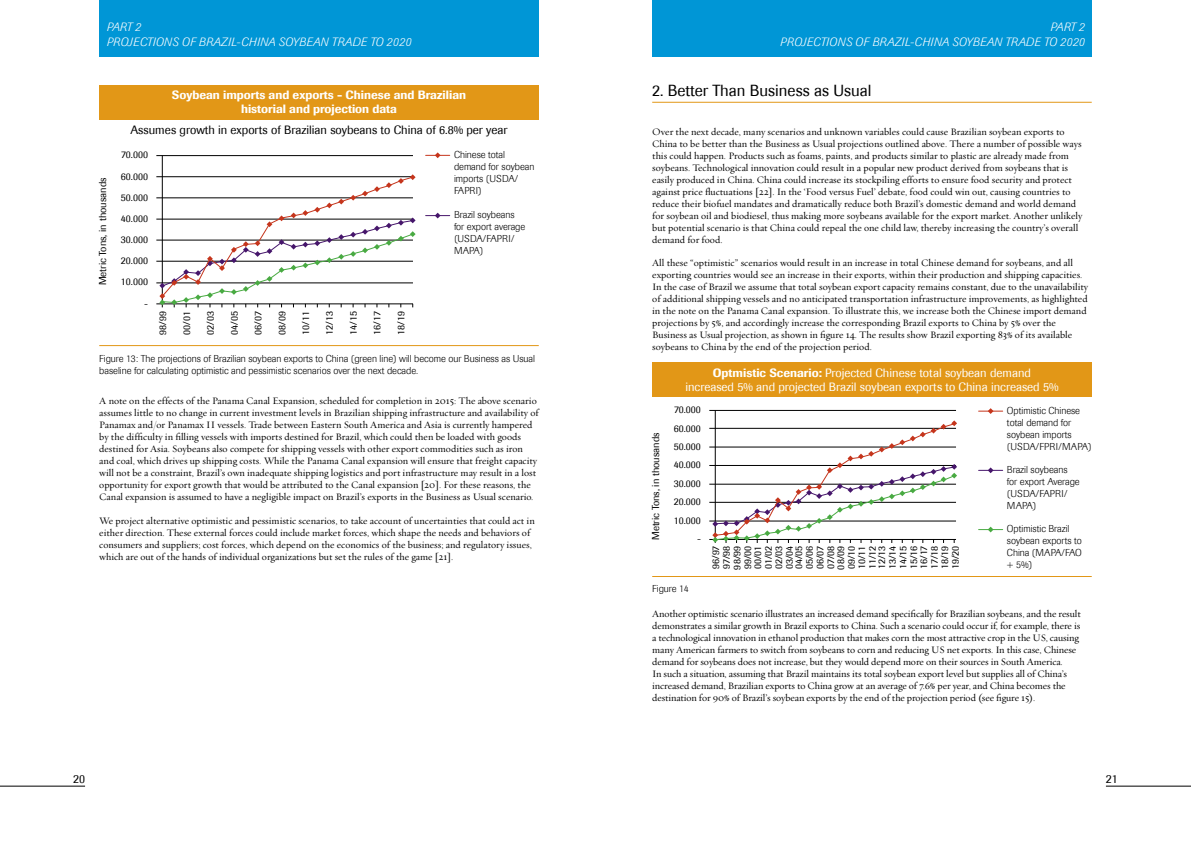
<style>
.page{position:relative;width:1191px;height:842px;background:#fff}
.page>*{position:absolute;margin:0;border:0;box-sizing:border-box;transform-origin:0 0}
.t1{font:16px "Imago";color:#000}
.t2{font:12px/14.4px "Imago";color:#fff;text-align:center}
.t3{font:italic 300 12px/14.4px "Imago";letter-spacing:.02em;color:#fff;text-align:right}
.t4{font:500 12px/14.4px "Imago";color:#fff;text-align:center}
.t5{font:12px "Imago";color:#000}
.t6{font:10px/12px "Oakleaf Text";color:#000}
.t7{font:300 10px/12px "Imago";color:#000}
.t8{font:10px/10.5px "Imago";color:#000;text-align:justify}
.s1{font-weight:500}
</style>
<div class="page">
<hr style="left:0;top:786px;width:85px;height:1px;background:#000">
<hr style="left:1106px;top:786px;width:85px;height:1px;background:#000">
<div style="left:652px;top:0;width:439px;height:57px;background:#0096d6"></div>
<div style="left:99px;top:0;width:440px;height:57px;background:#0096d6"></div>
<div style="left:99px;top:85px;width:440px;height:34px;background:#e29717"></div>
<hr style="left:99px;top:345px;width:440px;height:1px;background:#e29717">
<hr style="left:156px;top:155px;width:257px;height:1px;background:#000">
<hr style="left:156px;top:176px;width:257px;height:1px;background:#000">
<hr style="left:156px;top:198px;width:257px;height:1px;background:#000">
<hr style="left:156px;top:219px;width:257px;height:1px;background:#000">
<hr style="left:156px;top:240px;width:257px;height:1px;background:#000">
<hr style="left:156px;top:261px;width:257px;height:1px;background:#000">
<hr style="left:156px;top:283px;width:257px;height:1px;background:#000">
<hr style="left:156px;top:304px;width:257px;height:1px;background:#000">
<hr style="left:162px;top:156px;width:1px;height:151px;background:#000">
<svg style="left:425px;top:152px;width:25px;height:6px"></svg>
<svg style="left:425px;top:213px;width:25px;height:5px"></svg>
<svg style="left:159px;top:174px;width:256px;height:133px"></svg>
<hr style="left:652px;top:102px;width:439px;height:1px;background:#e29717">
<div style="left:652px;top:363px;width:439px;height:34px;background:#e29717"></div>
<hr style="left:652px;top:576px;width:439px;height:1px;background:#e29717">
<hr style="left:709px;top:410px;width:247px;height:1px;background:#000">
<hr style="left:709px;top:428px;width:247px;height:1px;background:#000">
<hr style="left:709px;top:447px;width:247px;height:1px;background:#000">
<hr style="left:709px;top:465px;width:247px;height:1px;background:#000">
<hr style="left:709px;top:484px;width:247px;height:1px;background:#000">
<hr style="left:709px;top:502px;width:247px;height:1px;background:#000">
<hr style="left:709px;top:521px;width:247px;height:1px;background:#000">
<hr style="left:709px;top:539px;width:247px;height:1px;background:#000">
<hr style="left:715px;top:410px;width:1px;height:133px;background:#000">
<svg style="left:978px;top:408px;width:24px;height:6px"></svg>
<svg style="left:978px;top:467px;width:24px;height:6px"></svg>
<svg style="left:978px;top:527px;width:24px;height:5px"></svg>
<svg style="left:712px;top:420px;width:245px;height:123px"></svg>
<p class="t3" style="left:106px;top:20px;width:306px;text-align:left">PART 2<br>PROJECTIONS OF BRAZIL-CHINA SOYBEAN TRADE TO 2020</p>
<p class="t4" style="left:172px;top:88px;width:296px">Soybean imports and exports - Chinese and Brazilian historial and projection data</p>
<p class="t8" style="left:98px;top:285px;width:109px;rotate:-90deg">Metric Tons, in thousands</p>
<p class="t5" style="left:131px;top:123px;width:378px">Assumes growth in exports of Brazilian soybeans to China of 6.8% per year</p>
<p class="t8" style="left:121px;top:150px;width:28px">70.000</p>
<p class="t8" style="left:121px;top:171px;width:29px">60.000</p>
<p class="t8" style="left:121px;top:192px;width:29px">50.000</p>
<p class="t8" style="left:121px;top:213px;width:29px">40.000</p>
<p class="t8" style="left:121px;top:234px;width:29px">30.000</p>
<p class="t8" style="left:121px;top:256px;width:29px">20.000</p>
<p class="t8" style="left:121px;top:271px;width:29px;line-height:21.7px;text-align:right">10.000 -</p>
<p class="t8" style="left:158px;top:335px;width:25px;rotate:-90deg">98/99</p>
<p class="t8" style="left:181px;top:335px;width:25px;rotate:-90deg">00/01</p>
<p class="t8" style="left:205px;top:335px;width:25px;rotate:-90deg">02/03</p>
<p class="t8" style="left:229px;top:335px;width:25px;rotate:-90deg">04/05</p>
<p class="t8" style="left:253px;top:335px;width:25px;rotate:-90deg">06/07</p>
<p class="t8" style="left:277px;top:335px;width:25px;rotate:-90deg">08/09</p>
<p class="t8" style="left:300px;top:335px;width:25px;rotate:-90deg">10/11</p>
<p class="t8" style="left:324px;top:335px;width:25px;rotate:-90deg">12/13</p>
<p class="t8" style="left:348px;top:335px;width:25px;rotate:-90deg">14/15</p>
<p class="t8" style="left:372px;top:334px;width:25px;rotate:-90deg">16/17</p>
<p class="t8" style="left:396px;top:335px;width:25px;rotate:-90deg">18/19</p>
<p class="t7" style="left:454px;top:149px;width:82px">Chinese total demand for soybean imports (USDA/<br>FAPRI)</p>
<p class="t7" style="left:454px;top:209px;width:73px">Brazil soybeans for export average (USDA/FAPRI/<br>MAPA)</p>
<p class="t7" style="left:99px;top:353px;width:437px">Figure 13: The projections of Brazilian soybean exports to China (green line) will become our Business as Usual baseline for calculating optimistic and pessimistic scenarios over the next decade.</p>
<p class="t6" style="left:99px;top:395px;width:441px">A note on the effects of the Panama Canal Expansion, scheduled for completion in 2015: The above scenario assumes little to no change in current investment levels in Brazilian shipping infrastructure and availability of Panamax and/or Panamax II vessels. Trade between Eastern South America and Asia is currently hampered by the difficulty in filling vessels with imports destined for Brazil, which could then be loaded with goods destined for Asia. Soybeans also compete for shipping vessels with other export commodities such as iron and coal, which drives up shipping costs. While the Panama Canal expansion will ensure that freight capacity will not be a constraint, Brazil’s own inadequate shipping logistics and port infrastructure may result in a lost opportunity for export growth that would be attributed to the Canal expansion [20]. For these reasons, the Canal expansion is assumed to have a negligible impact on Brazil’s exports in the Business as Usual scenario.</p>
<p class="t6" style="left:99px;top:515px;width:437px">We project alternative optimistic and pessimistic scenarios, to take account of uncertainties that could act in either direction. These external forces could include market forces, which shape the needs and behaviors of consumers and suppliers; cost forces, which depend on the economics of the business; and regulatory issues, which are out of the hands of individual organizations but set the rules of the game [21].</p>
<p class="t3" style="left:780px;top:20px;width:306px">PART 2<br>PROJECTIONS OF BRAZIL-CHINA SOYBEAN TRADE TO 2020</p>
<h1 class="t1" style="left:652px;top:81px;width:221px">2. Better Than Business as Usual</h1>
<p class="t6" style="left:652px;top:126px;width:431px">Over the next decade, many scenarios and unknown variables could cause Brazilian soybean exports to China to be better than the Business as Usual projections outlined above. There a number of possible ways this could happen. Products such as foams, paints, and products similar to plastic are already made from soybeans. Technological innovation could result in a popular new product derived from soybeans that is easily produced in China. China could increase its stockpiling efforts to ensure food security and protect against price fluctuations [22]. In the ‘Food versus Fuel’ debate, food could win out, causing countries to reduce their biofuel mandates and dramatically reduce both Brazil’s domestic demand and world demand for soybean oil and biodiesel, thus making more soybeans available for the export market. Another unlikely but potential scenario is that China could repeal the one child law, thereby increasing the country’s overall demand for food.</p>
<p class="t6" style="left:652px;top:257px;width:437px">All these “optimistic” scenarios would result in an increase in total Chinese demand for soybeans, and all exporting countries would see an increase in their exports, within their production and shipping capacities.<br>In the case of Brazil we assume that total soybean export capacity remains constant, due to the unavailability of additional shipping vessels and no anticipated transportation infrastructure improvements, as highlighted in the note on the Panama Canal expansion. To illustrate this, we increase both the Chinese import demand projections by 5%, and accordingly increase the corresponding Brazil exports to China by 5% over the Business as Usual projection, as shown in figure 14. The results show Brazil exporting 83% of its available soybeans to China by the end of the projection period.</p>
<p class="t8" style="left:650px;top:540px;width:109px;rotate:-90deg">Metric Tons, in thousands</p>
<p class="t2" style="left:685px;top:366px;width:375px"><span class="s1">Optmistic Scenario:</span> Projected Chinese total soybean demand<br>increased 5% and projected Brazil soybean exports to China increased 5%</p>
<p class="t8" style="left:674px;top:404px;width:28px">70.000</p>
<p class="t8" style="left:673px;top:423px;width:29px">60.000</p>
<p class="t8" style="left:673px;top:441px;width:29px">50.000</p>
<p class="t8" style="left:673px;top:460px;width:29px">40.000</p>
<p class="t8" style="left:673px;top:478px;width:29px">30.000</p>
<p class="t8" style="left:674px;top:496px;width:29px">20.000</p>
<p class="t8" style="left:674px;top:511px;width:29px;line-height:18.4px;text-align:right">10.000 -</p>
<p class="t8" style="left:710px;top:570px;width:25px;rotate:-90deg">96/97<br>97/98<br>98/99<br>99/00<br>00/01<br>01/02<br>02/03<br>03/04</p>
<p class="t8" style="left:793px;top:570px;width:25px;rotate:-90deg">04/05<br>05/06<br>06/07<br>07/08<br>08/09<br>09/10<br>10/11<br>11/12</p>
<p class="t8" style="left:876px;top:569px;width:25px;rotate:-90deg">12/13<br>13/14<br>14/15<br>15/16<br>16/17<br>17/18<br>18/19<br>19/20</p>
<p class="t7" style="left:1007px;top:405px;width:86px">Optimistic Chinese total demand for soybean imports (USDA/FPRI/MAPA)</p>
<p class="t7" style="left:1007px;top:464px;width:74px">Brazil soybeans for export Average (USDA/FAPRI/<br>MAPA)</p>
<p class="t7" style="left:1007px;top:523px;width:77px">Optimistic Brazil soybean exports to<br>China (MAPA/FAO + 5%)</p>
<p class="t7" style="left:652px;top:582px;width:38px">Figure 14</p>
<p class="t6" style="left:652px;top:608px;width:430px">Another optimistic scenario illustrates an increased demand specifically for Brazilian soybeans, and the result demonstrates a similar growth in Brazil exports to China. Such a scenario could occur if, for example, there is a technological innovation in ethanol production that makes corn the most attractive crop in the US, causing many American farmers to switch from soybeans to corn and reducing US net exports. In this case, Chinese demand for soybeans does not increase, but they would depend more on their sources in South America.<br>In such a situation, assuming that Brazil maintains its total soybean export level but supplies all of China’s increased demand, Brazilian exports to China grow at an average of 7.6% per year, and China becomes the destination for 90% of Brazil’s soybean exports by the end of the projection period (see figure 15).</p>
<p class="t5" style="left:73px;top:772px;width:13px">20</p>
<p class="t5" style="left:1106px;top:772px;width:13px">21</p>
</div>
